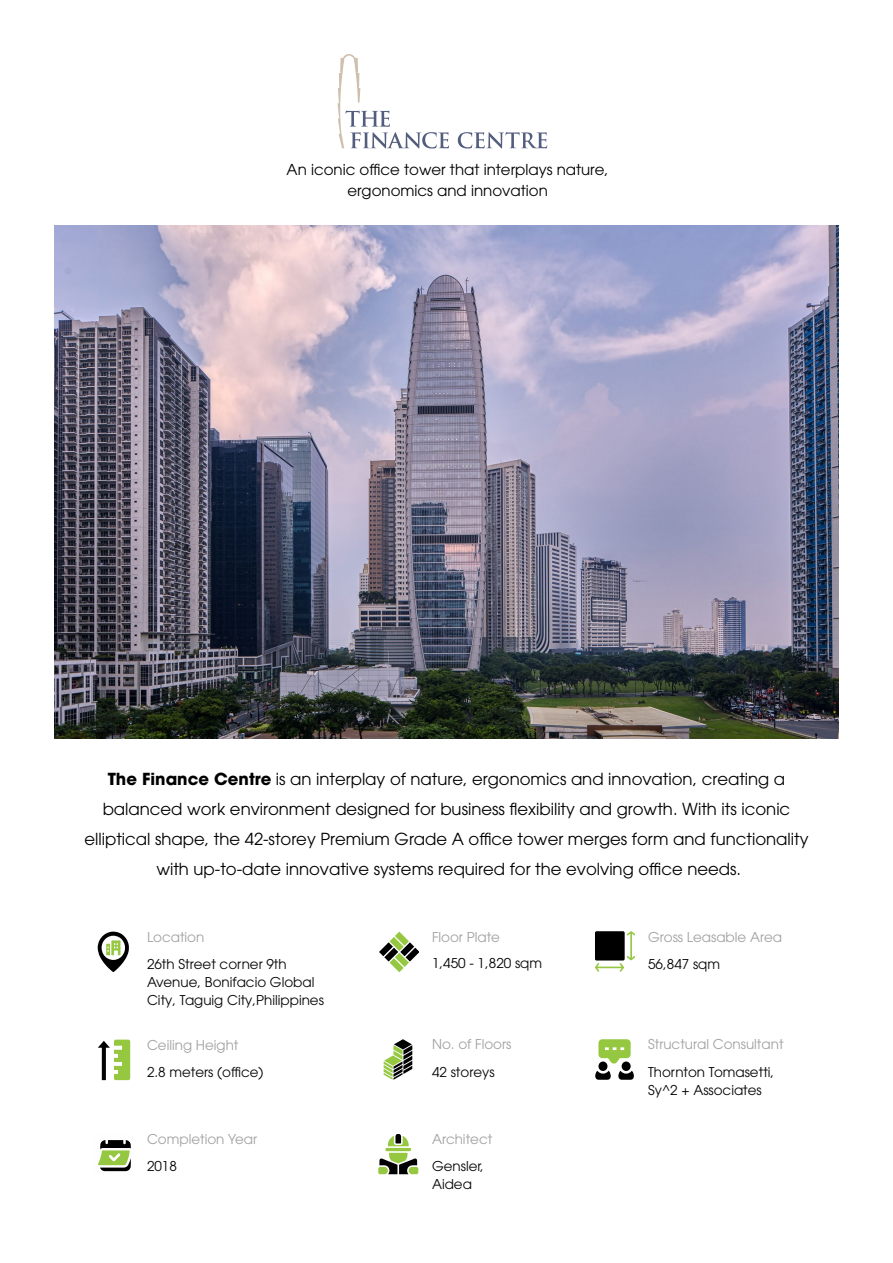
<style>
.page{position:relative;width:893px;height:1263px;background:#fff}
.page>*{position:absolute;margin:0;border:0;box-sizing:border-box;transform-origin:0 0}
.t1{font:16.5px/30px "ITC Avant Garde Pro";color:#000;text-align:center}
.t2{font:15px/21px "ITC Avant Garde Pro";color:#000;text-align:center}
.t3{font:13.5px/18px "ITC Avant Garde Pro";color:#050505}
.t4{font:13.5px "ITC Avant Garde Pro";color:#a1a1a1}
.s1{font-weight:700}
</style>
<div class="page">
<img style="left:54px;top:225px;width:785px;height:514px">
<svg style="left:98px;top:932px;width:31px;height:40px"></svg>
<svg style="left:98px;top:1140px;width:33px;height:32px"></svg>
<svg style="left:384px;top:1039px;width:28px;height:41px"></svg>
<svg style="left:595px;top:932px;width:39px;height:40px"></svg>
<svg style="left:98px;top:1040px;width:32px;height:40px"></svg>
<svg style="left:379px;top:932px;width:39px;height:40px"></svg>
<svg style="left:378px;top:1134px;width:40px;height:40px"></svg>
<svg style="left:598px;top:1039px;width:33px;height:24px"></svg>
<svg style="left:618px;top:1071px;width:16px;height:9px"></svg>
<svg style="left:595px;top:1071px;width:16px;height:9px"></svg>
<div style="left:598px;top:1061px;width:9px;height:10px;background:#010101;border-radius:50%"></div>
<div style="left:622px;top:1061px;width:9px;height:10px;background:#010101;border-radius:50%"></div>
<svg style="left:458px;top:132px;width:89px;height:16px"></svg>
<svg style="left:338px;top:54px;width:111px;height:94px"></svg>
<p class="t2" style="left:287px;top:159px;width:323px">An iconic office tower that interplays nature, ergonomics and innovation</p>
<p class="t1" style="left:84px;top:763px;width:725px"><span class="s1">The Finance Centre</span> is an interplay of nature, ergonomics and innovation, creating a balanced work environment designed for business flexibility and growth. With its iconic elliptical shape, the 42-storey Premium Grade A office tower merges form and functionality with up-to-date innovative systems required for the evolving office needs.</p>
<p class="t4" style="left:147px;top:928px;width:59px">Location</p>
<p class="t4" style="left:432px;top:928px;width:69px">Floor Plate</p>
<p class="t4" style="left:648px;top:928px;width:135px">Gross Leasable Area</p>
<p class="t3" style="left:147px;top:954px;width:178px">26th Street corner 9th<br>Avenue, Bonifacio Global<br>City, Taguig City,Philippines</p>
<p class="t3" style="left:432px;top:954px;width:112px">1,450 - 1,820 sqm</p>
<p class="t3" style="left:648px;top:954px;width:73px">56,847 sqm</p>
<p class="t4" style="left:147px;top:1036px;width:93px">Ceiling Height</p>
<p class="t4" style="left:432px;top:1036px;width:81px">No. of Floors</p>
<p class="t4" style="left:648px;top:1036px;width:137px">Structural Consultant</p>
<p class="t3" style="left:147px;top:1062px;width:118px">2.8 meters (office)</p>
<p class="t3" style="left:432px;top:1062px;width:64px">42 storeys</p>
<p class="t3" style="left:648px;top:1063px;width:128px">Thornton Tomasetti,<br>Sy^2 + Associates</p>
<p class="t4" style="left:147px;top:1131px;width:112px">Completion Year</p>
<p class="t4" style="left:432px;top:1131px;width:62px">Architect</p>
<p class="t3" style="left:147px;top:1157px;width:31px">2018</p>
<p class="t3" style="left:432px;top:1157px;width:53px">Gensler,<br>Aidea</p>
</div>
